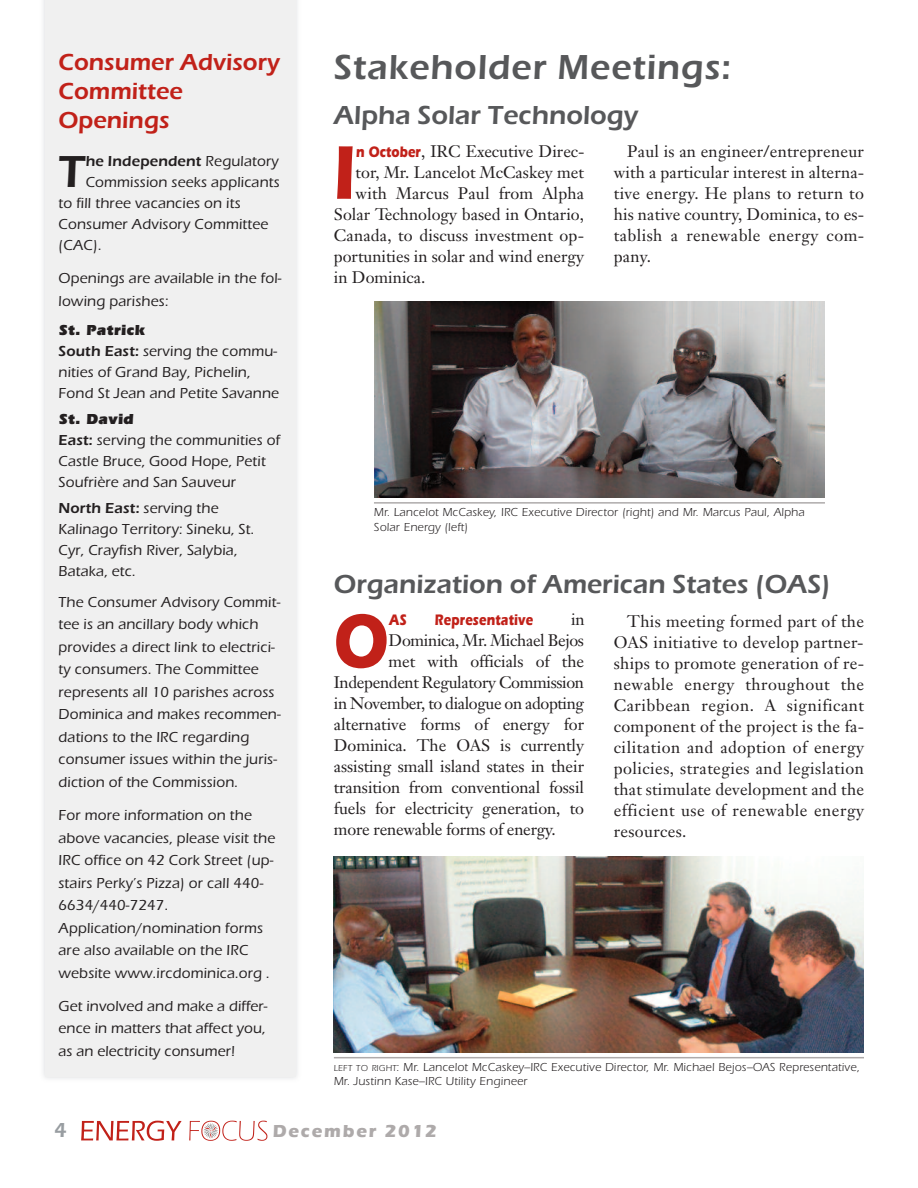
<style>
.page{position:relative;width:918px;height:1188px;background:#fff}
.page>*{position:absolute;margin:0;border:0;box-sizing:border-box;transform-origin:0 0}
.t1{font:700 78.75px "Eras ITC";color:#c12119;scale:.8 1}
.t2{font:600 46.5px "Eras ITC";color:#231f20}
.t3{font:600 36px "Eras ITC";letter-spacing:.025em;color:#57585a}
.t4{font:600 27px "Eras ITC";color:#57585a}
.t5{font:600 24px/28.8px "Eras ITC";color:#c12119}
.t6{font:600 21px "Eras ITC";color:#989da1}
.t7{font:700 18px "Eras ITC";letter-spacing:.1em;color:#aeaaaa}
.t8{font:16.5px/21px "Janson Text";letter-spacing:-.005em;color:#231f20;text-align:justify}
.t9{font:16.5px "Janson Text";letter-spacing:-.025em;color:#231f20}
.t10{font:700 15.75px "Eras ITC";letter-spacing:.01em;color:#c12119;scale:.8 1}
.t11{font:500 15px/22.5px "Eras ITC";letter-spacing:.01em;color:#231f20}
.t12{font:600 15px "Eras ITC";letter-spacing:.01em;color:#231f20}
.t13{font:900 15px "Itc Eras";letter-spacing:.01em;color:#231f20}
.t14{font:12px/14.4px "Itc Eras";letter-spacing:.02em;color:#231f20}
.s1{font-weight:500}
.s2{font-weight:600}
.s3{font-family:"Eras ITC";font-weight:700;font-size:15.75px;color:#c12119}
.s4{font-size:9px}
</style>
<div class="page">
<svg style="left:81px;top:1121px;width:101px;height:20px"></svg>
<svg style="left:189px;top:1121px;width:78px;height:20px"></svg>
<div style="left:45px;top:0;width:250px;height:1076px;background:#f0f0f0"></div>
<img style="left:374px;top:302px;width:451px;height:196px">
<img style="left:334px;top:857px;width:530px;height:196px">
<hr style="left:374px;top:502px;width:451px;height:2px;background:#aeaaaa">
<hr style="left:334px;top:1057px;width:530px;height:1px;background:#aeaaaa">
<h3 class="t5" style="left:58px;top:48px;width:223px">Consumer Advisory<br>Committee<br>Openings</h3>
<h2 class="t2" style="left:58px;top:144px;width:28px">T</h2>
<p class="t12" style="left:86px;top:152px;width:195px">he Independent <span class="s1">Regulatory</span></p>
<p class="t11" style="left:86px;top:171px;width:196px">Commission seeks applicants</p>
<p class="t11" style="left:58px;top:192px;width:184px">to fill three vacancies on its</p>
<p class="t11" style="left:58px;top:213px;width:212px">Consumer Advisory Committee</p>
<p class="t11" style="left:58px;top:234px;width:44px">(CAC).</p>
<p class="t11" style="left:58px;top:267px;width:225px">Openings are available in the fol&shy;lowing parishes:</p>
<p class="t13" style="left:58px;top:324px;width:88px">St. Patrick</p>
<p class="t11" style="left:58px;top:340px;width:222px;line-height:21px"><span class="s2">South East:</span> serving the commu&shy;nities of Grand Bay, Pichelin,<br>Fond St Jean and Petite Savanne</p>
<p class="t13" style="left:58px;top:414px;width:77px">St. David</p>
<p class="t11" style="left:58px;top:429px;width:223px;line-height:21px"><span class="s2">East:</span> serving the communities of<br>Castle Bruce, Good Hope, Petit<br>Soufrière and San Sauveur</p>
<p class="t11" style="left:58px;top:498px;width:197px;line-height:21px"><span class="s2">North East:</span> serving the<br>Kalinago Territory: Sineku, St.<br>Cyr, Crayfish River, Salybia,<br>Bataka, etc.</p>
<p class="t11" style="left:58px;top:590px;width:224px">The Consumer Advisory Commit&shy;tee is an ancillary body which provides a direct link to electrici&shy;ty consumers. The Committee represents all 10 parishes across<br>Dominica and makes recommen&shy;dations to the IRC regarding consumer issues within the juris&shy;diction of the Commission.</p>
<p class="t11" style="left:58px;top:804px;width:218px">For more information on the above vacancies, please visit the<br>IRC office on 42 Cork Street (up&shy;stairs Perky’s Pizza) or call 440-<br>6634/440-7247.<br>Application/nomination forms are also available on the IRC website www.ircdominica.org .</p>
<p class="t11" style="left:59px;top:995px;width:211px">Get involved and make a differ&shy;ence in matters that affect you, as an electricity consumer!</p>
<h3 class="t3" style="left:334px;top:45px;width:398px">Stakeholder Meetings:</h3>
<h3 class="t4" style="left:334px;top:99px;width:306px">Alpha Solar Technology</h3>
<h1 class="t1" style="left:334px;top:126px;width:28px">I</h1>
<p class="t8" style="left:356px;top:142px;width:230px"><span class="s3">n October</span>, IRC Executive Direc-</p>
<p class="t8" style="left:614px;top:142px;width:252px;text-indent:14px">Paul is an engineer/entrepreneur with a particular interest in alterna&shy;tive energy. He plans to return to his native country, Dominica, to es&shy;tablish a renewable energy com&shy;pany.</p>
<p class="t8" style="left:356px;top:163px;width:230px">tor, Mr. Lancelot McCaskey met</p>
<p class="t8" style="left:356px;top:184px;width:230px">with Marcus Paul from Alpha</p>
<p class="t8" style="left:334px;top:205px;width:252px">Solar Technology based in Ontario,</p>
<p class="t8" style="left:334px;top:226px;width:252px">Canada, to discuss investment op-</p>
<p class="t8" style="left:334px;top:247px;width:252px">portunities in solar and wind energy</p>
<p class="t8" style="left:334px;top:268px;width:93px">in Dominica.</p>
<p class="t14" style="left:374px;top:506px;width:432px">Mr. Lancelot McCaskey, IRC Executive Director (right) and Mr. Marcus Paul, Alpha<br>Solar Energy (left)</p>
<h3 class="t4" style="left:334px;top:568px;width:498px">Organization of American States (OAS)</h3>
<h1 class="t1" style="left:334px;top:594px;width:70px">O</h1>
<p class="t10" style="left:389px;top:611px;width:23px">AS</p>
<p class="t10" style="left:435px;top:611px;width:124px">Representative</p>
<p class="t8" style="left:571px;top:611px;width:15px">in</p>
<p class="t8" style="left:614px;top:612px;width:252px;text-indent:14px">This meeting formed part of the OAS initiative to develop partner&shy;ships to promote generation of re&shy;newable energy throughout the Caribbean region. A significant component of the project is the fa&shy;cilitation and adoption of energy policies, strategies and legislation that stimulate development and the efficient use of renewable energy resources.</p>
<p class="t8" style="left:389px;top:632px;width:197px">Dominica, Mr. Michael Bejos</p>
<p class="t8" style="left:389px;top:653px;width:197px">met with officials of the</p>
<p class="t8" style="left:334px;top:674px;width:252px">Independent Regulatory Commission</p>
<p class="t9" style="left:334px;top:697px;width:252px">in November, to dialogue on adopting</p>
<p class="t8" style="left:334px;top:716px;width:252px">alternative forms of energy for</p>
<p class="t8" style="left:334px;top:737px;width:252px">Dominica. The OAS is currently</p>
<p class="t8" style="left:334px;top:758px;width:252px">assisting small island states in their</p>
<p class="t8" style="left:334px;top:779px;width:252px">transition from conventional fossil</p>
<p class="t8" style="left:334px;top:800px;width:252px">fuels for electricity generation, to</p>
<p class="t8" style="left:334px;top:821px;width:223px">more renewable forms of energy.</p>
<p class="t14" style="left:334px;top:1061px;width:528px"><span class="s4">LEFT TO RIGHT</span>: Mr. Lancelot McCaskey–IRC Executive Director, Mr. Michael Bejos–OAS Representative,<br>Mr. Justinn Kase–IRC Utility Engineer</p>
<p class="t6" style="left:54px;top:1118px;width:14px">4</p>
<p class="t7" style="left:273px;top:1120px;width:166px">December 2012</p>
</div>
